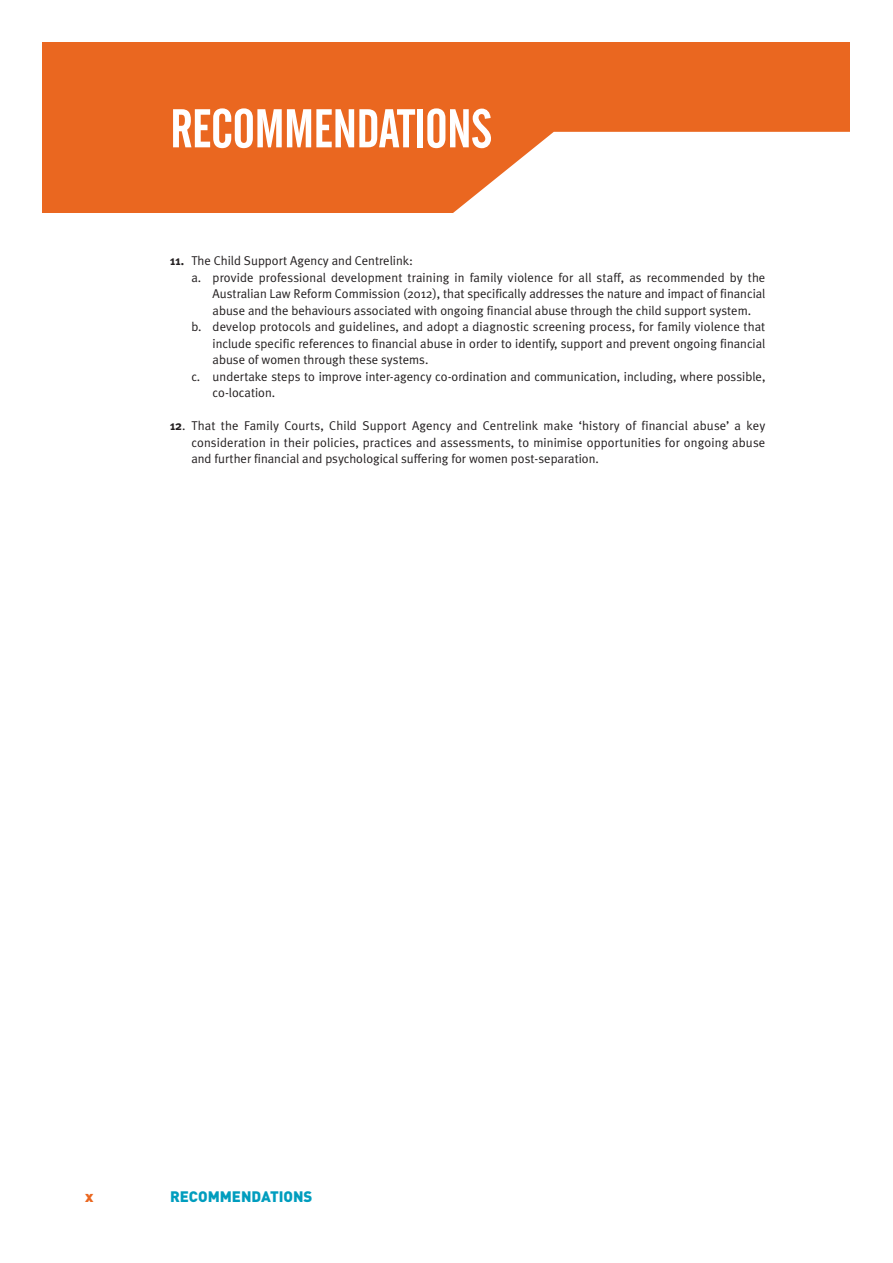
<style>
.page{position:relative;width:893px;height:1263px;background:#fff}
.page>*{position:absolute;margin:0;border:0;box-sizing:border-box;transform-origin:0 0}
.t1{font:54px "Alternate Gothic No 2 BT";letter-spacing:-.015em;color:#fff}
.t2{font:900 15px "DIN";color:#009dbe}
.t3{font:900 15px "DIN";color:#ea6720}
.t4{font:12.75px/16.5px "Meta Plus Normal";color:#231f20;text-align:justify}
.s1{font-family:"Meta Plus";font-weight:700}
</style>
<div class="page">
<div style="left:43px;top:43px;width:807px;height:170px;background:#ea6720"></div>
<svg style="left:453px;top:132px;width:397px;height:81px;background:#fcebe2"></svg>
<h1 class="t1" style="left:170px;top:109px;width:323px">RECOMMENDATIONS</h1>
<p class="t4" style="left:170px;top:253px;width:244px"><span class="s1">11.</span> The Child Support Agency and Centrelink:</p>
<p class="t4" style="left:191px;top:270px;width:576px">a. provide professional development training in family violence for all staff, as recommended by the</p>
<p class="t4" style="left:213px;top:286px;width:554px">Australian Law Reform Commission (2012), that specifically addresses the nature and impact of financial</p>
<p class="t4" style="left:213px;top:303px;width:540px">abuse and the behaviours associated with ongoing financial abuse through the child support system.</p>
<p class="t4" style="left:191px;top:319px;width:576px">b. develop protocols and guidelines, and adopt a diagnostic screening process, for family violence that</p>
<p class="t4" style="left:213px;top:336px;width:554px">include specific references to financial abuse in order to identify, support and prevent ongoing financial</p>
<p class="t4" style="left:213px;top:352px;width:217px">abuse of women through these systems.</p>
<p class="t4" style="left:191px;top:369px;width:576px">c. undertake steps to improve inter-agency co-ordination and communication, including, where possible,</p>
<p class="t4" style="left:213px;top:385px;width:64px">co-location.</p>
<p class="t4" style="left:191px;top:418px;width:576px;text-indent:-21px"><span class="s1">12</span>. That the Family Courts, Child Support Agency and Centrelink make ‘history of financial abuse’ a key consideration in their policies, practices and assessments, to minimise opportunities for ongoing abuse and further financial and psychological suffering for women post-separation.</p>
<p class="t3" style="left:85px;top:1191px;width:10px">x</p>
<p class="t2" style="left:170px;top:1191px;width:144px">RECOMMENDATIONS</p>
</div>
